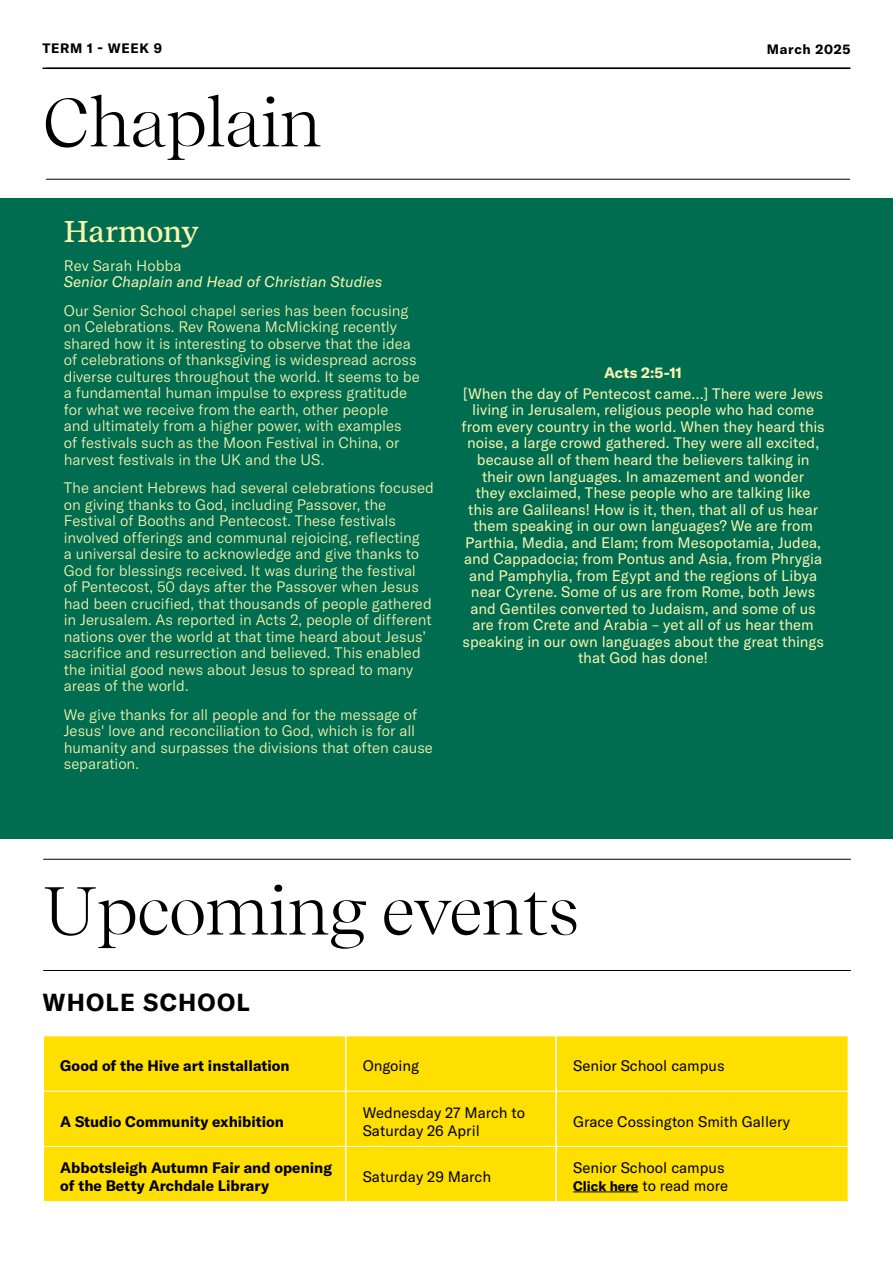
<style>
.page{position:relative;width:893px;height:1263px;background:#fff}
.page>*{position:absolute;margin:0;border:0;box-sizing:border-box;transform-origin:0 0}
.t1{font:67.5px "Recife Display";color:#000}
.t2{font:500 30px "Recife Text";letter-spacing:-.01em;color:#f9f5b0}
.t3{font:700 24px "GT America";letter-spacing:.05em;color:#000}
.t4{font:300 15px/16.5px "GT America";color:#f9f5b0}
.t5{font:15px/16.5px "GT America";color:#f9f5b0;text-align:center}
.t6{font:15px/18px "GT America";color:#000}
.t7{font:700 15px/18px "GT America";color:#000}
.t8{font:italic 15px "GT America";color:#f9f5b0}
.t9{font:700 15px "GT America";color:#f9f5b0}
.t10{font:700 13.5px "GT America";letter-spacing:.05em;color:#000}
.s1{font-weight:700;font-size:13.5px}
</style>
<div class="page">
<hr style="left:43px;top:68px;width:807px;height:1px;background:#000">
<div style="left:0;top:198px;width:893px;height:640px;background:#006d50"></div>
<hr style="left:46px;top:179px;width:804px;height:1px;background:#000">
<div style="left:44px;top:1036px;width:804px;height:165px;background:#ffdf00"></div>
<hr style="left:44px;top:1091px;width:301px;height:1px;background:#fff">
<hr style="left:346px;top:1091px;width:209px;height:1px;background:#fff">
<hr style="left:557px;top:1091px;width:291px;height:1px;background:#fff">
<hr style="left:44px;top:1146px;width:301px;height:1px;background:#fff">
<hr style="left:346px;top:1146px;width:209px;height:1px;background:#fff">
<hr style="left:557px;top:1146px;width:291px;height:1px;background:#fff">
<hr style="left:345px;top:1036px;width:1px;height:55px;background:#fff">
<hr style="left:555px;top:1036px;width:2px;height:55px;background:#fff">
<hr style="left:345px;top:1091px;width:1px;height:55px;background:#fff">
<hr style="left:555px;top:1091px;width:2px;height:55px;background:#fff">
<hr style="left:345px;top:1146px;width:1px;height:55px;background:#fff">
<hr style="left:555px;top:1146px;width:2px;height:55px;background:#fff">
<hr style="left:573px;top:1191px;width:65px;height:1px;background:#000">
<hr style="left:43px;top:970px;width:808px;height:1px;background:#000">
<hr style="left:43px;top:859px;width:808px;height:1px;background:#000">
<p class="t10" style="left:43px;top:40px;width:121px">TERM 1 - WEEK 9</p>
<p class="t10" style="left:767px;top:40px;width:85px">March 2025</p>
<h1 class="t1" style="left:43px;top:74px;width:280px">Chaplain</h1>
<h2 class="t2" style="left:64px;top:209px;width:137px">Harmony</h2>
<p class="t4" style="left:64px;top:257px;width:119px">Rev Sarah Hobba</p>
<p class="t8" style="left:64px;top:273px;width:320px">Senior Chaplain and Head of Christian Studies</p>
<p class="t4" style="left:64px;top:302px;width:358px">Our Senior School chapel series has been focusing on Celebrations. Rev Rowena McMicking recently shared how it is interesting to observe that the idea of celebrations of thanksgiving is widespread across diverse cultures throughout the world. It seems to be a fundamental human impulse to express gratitude for what we receive from the earth, other people<br>and ultimately from a higher power, with examples<br>of festivals such as the Moon Festival in China, or harvest festivals in the UK and the US.</p>
<p class="t4" style="left:64px;top:479px;width:372px">The ancient Hebrews had several celebrations focused on giving thanks to God, including Passover, the Festival of Booths and Pentecost. These festivals involved offerings and communal rejoicing, reflecting<br>a universal desire to acknowledge and give thanks to God for blessings received. It was during the festival<br>of Pentecost, 50 days after the Passover when Jesus had been crucified, that thousands of people gathered in Jerusalem. As reported in Acts 2, people of different nations over the world at that time heard about Jesus’ sacrifice and resurrection and believed. This enabled the initial good news about Jesus to spread to many areas of the world.</p>
<p class="t4" style="left:64px;top:706px;width:371px">We give thanks for all people and for the message of Jesus' love and reconciliation to God, which is for all humanity and surpasses the divisions that often cause separation.</p>
<p class="t9" style="left:604px;top:364px;width:80px">Acts 2:5-11</p>
<p class="t5" style="left:462px;top:385px;width:365px">[When the day of Pentecost came…] There were Jews living in Jerusalem, religious people who had come from every country in the world. When they heard this noise, a large crowd gathered. They were all excited, because all of them heard the believers talking in their own languages. In amazement and wonder<br>they exclaimed, These people who are talking like this are Galileans! How is it, then, that all of us hear them speaking in our own languages? We are from Parthia, Media, and Elam; from Mesopotamia, Judea, and Cappadocia; from Pontus and Asia, from Phrygia and Pamphylia, from Egypt and the regions of Libya near Cyrene. Some of us are from Rome, both Jews and Gentiles converted to Judaism, and some of us are from Crete and Arabia – yet all of us hear them speaking in our own languages about the great things that God has done!</p>
<h1 class="t1" style="left:43px;top:862px;width:537px">Upcoming events</h1>
<h3 class="t3" style="left:43px;top:988px;width:209px">WHOLE SCHOOL</h3>
<p class="t7" style="left:60px;top:1057px;width:231px">Good of the Hive art installation</p>
<p class="t6" style="left:363px;top:1057px;width:58px">Ongoing</p>
<p class="t6" style="left:573px;top:1057px;width:153px">Senior School campus</p>
<p class="t7" style="left:60px;top:1112px;width:225px">A Studio Community exhibition</p>
<p class="t6" style="left:363px;top:1103px;width:164px">Wednesday 27 March to<br>Saturday 26 April</p>
<p class="t6" style="left:573px;top:1112px;width:219px">Grace Cossington Smith Gallery</p>
<p class="t7" style="left:60px;top:1158px;width:273px">Abbotsleigh Autumn Fair and opening of the Betty Archdale Library</p>
<p class="t6" style="left:363px;top:1167px;width:130px">Saturday 29 March</p>
<p class="t6" style="left:573px;top:1158px;width:156px">Senior School campus<br><span class="s1">Click here</span> to read more</p>
</div>
